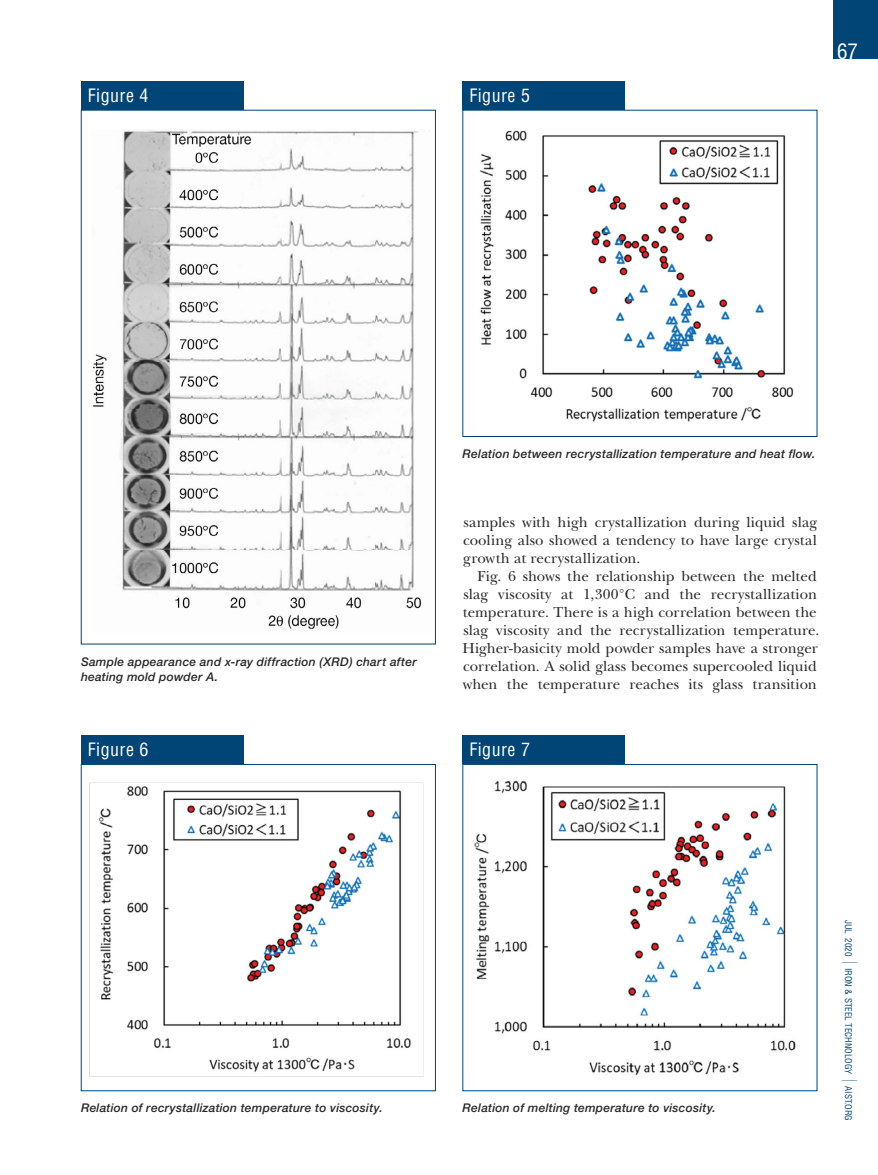
<style>
.page{position:relative;width:878px;height:1175px;background:#fff}
.page>*{position:absolute;margin:0;border:0;box-sizing:border-box;transform-origin:0 0}
.t1{font:condensed 21px "Helvetica";color:#fff}
.t2{font:condensed 18px "Helvetica";letter-spacing:.025em;color:#fff}
.t3{font:15px/18px "New Baskerville";color:#292829;text-align:justify}
.t4{font:italic 500 12px/15px "Helvetica Neue";letter-spacing:.02em;color:#292829}
.t5{font:condensed 9px "Helvetica";color:#004575}
</style>
<div class="page">
<div style="left:832px;top:0;width:46px;height:58px;background:#004575"></div>
<div style="left:81px;top:81px;width:162px;height:30px;background:#004575"></div>
<img style="left:93px;top:129px;width:337px;height:500px">
<div style="left:462px;top:81px;width:162px;height:30px;background:#004575"></div>
<img style="left:480px;top:130px;width:314px;height:292px">
<div style="left:81px;top:735px;width:162px;height:30px;background:#004575"></div>
<img style="left:89px;top:782px;width:335px;height:295px">
<div style="left:462px;top:735px;width:162px;height:30px;background:#004575"></div>
<img style="left:474px;top:780px;width:322px;height:295px">
<p class="t2" style="left:88px;top:84px;width:62px">Figure 4</p>
<p class="t2" style="left:469px;top:84px;width:62px">Figure 5</p>
<h1 class="t1" style="left:837px;top:38px;width:22px">67</h1>
<p class="t4" style="left:81px;top:653px;width:337px">Sample appearance and x-ray diffraction (XRD) chart after heating mold powder A.</p>
<p class="t2" style="left:88px;top:738px;width:62px">Figure 6</p>
<p class="t4" style="left:462px;top:446px;width:354px">Relation between recrystallization temperature and heat flow.</p>
<p class="t3" style="left:463px;top:513px;width:356px">samples with high crystallization during liquid slag cooling also showed a tendency to have large crystal growth at recrystallization.</p>
<p class="t3" style="left:462px;top:567px;width:358px;text-align:left;text-indent:15px">Fig. 6 shows the relationship between the melted slag viscosity at 1,300°C and the recrystallization temperature. There is a high correlation between the slag viscosity and the recrystallization temperature.<br>Higher-basicity mold powder samples have a stronger correlation. A solid glass becomes supercooled liquid when the temperature reaches its glass transition</p>
<p class="t2" style="left:469px;top:738px;width:62px">Figure 7</p>
<p class="t4" style="left:81px;top:1100px;width:303px">Relation of recrystallization temperature to viscosity.</p>
<p class="t4" style="left:462px;top:1100px;width:255px">Relation of melting temperature to viscosity.</p>
<p class="t5" style="left:854px;top:919px;width:38px;rotate:90deg">JUL 2020</p>
<p class="t5" style="left:854px;top:967px;width:108px;rotate:90deg">IRON &amp; STEEL TECHNOLOGY</p>
<p class="t5" style="left:854px;top:1086px;width:36px;rotate:90deg">AIST.ORG</p>
</div>
